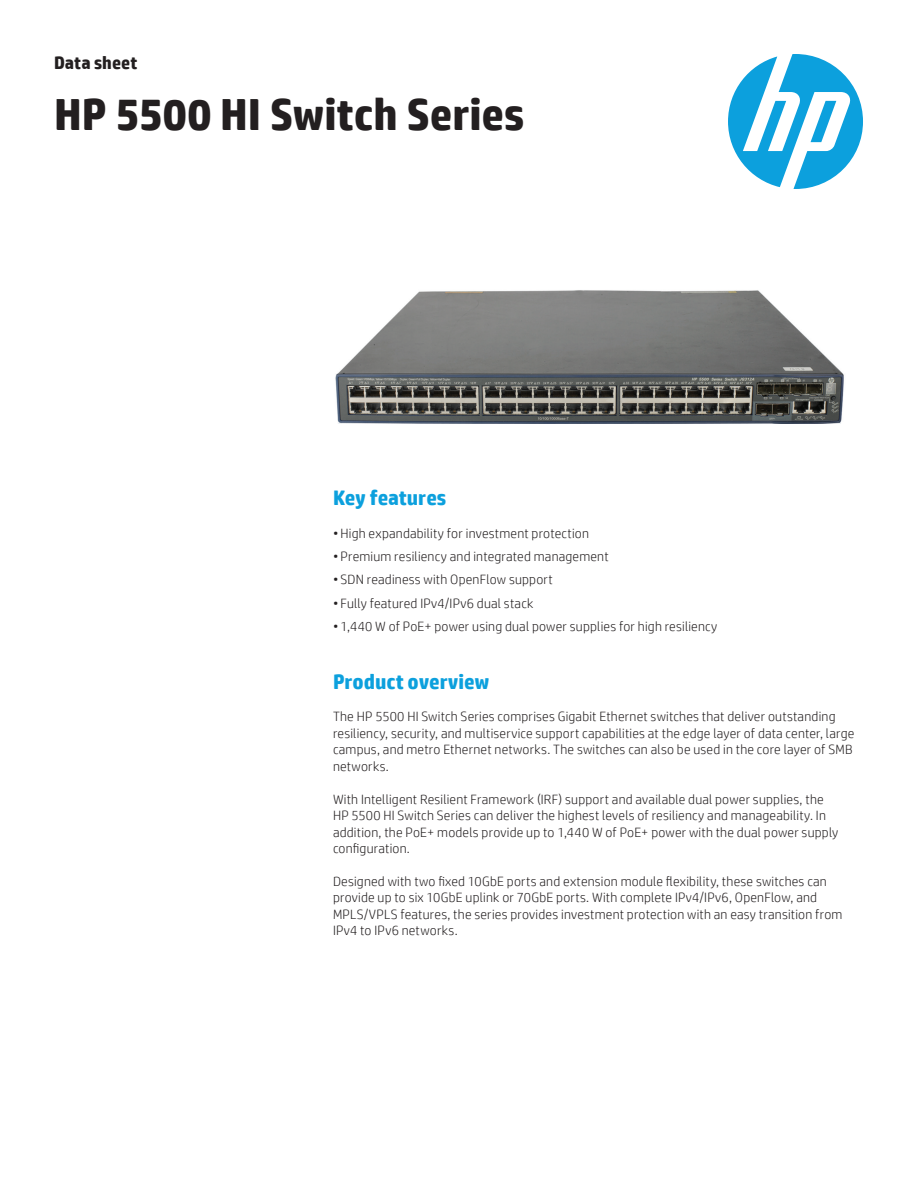
<style>
.page{position:relative;width:918px;height:1188px;background:#fff}
.page>*{position:absolute;margin:0;border:0;box-sizing:border-box;transform-origin:0 0}
.t1{font:700 45px "HP Simplified";color:#231f20}
.t2{font:700 21px "HP Simplified";letter-spacing:-.005em;color:#0ca0dd}
.t3{font:700 18px "HP Simplified";color:#231f20}
.t4{font:300 13.5px/16.5px "HP Simplified";letter-spacing:.015em;color:#231f20}
</style>
<div class="page">
<svg style="left:728px;top:54px;width:135px;height:135px"></svg>
<img style="left:335px;top:290px;width:509px;height:133px">
<h3 class="t3" style="left:54px;top:51px;width:85px">Data sheet</h3>
<h1 class="t1" style="left:54px;top:85px;width:472px">HP 5500 HI Switch Series</h1>
<h2 class="t2" style="left:333px;top:484px;width:115px">Key features</h2>
<p class="t4" style="left:333px;top:525px;width:257px">• High expandability for investment protection</p>
<p class="t4" style="left:333px;top:548px;width:277px">• Premium resiliency and integrated management</p>
<p class="t4" style="left:333px;top:571px;width:221px">• SDN readiness with OpenFlow support</p>
<p class="t4" style="left:333px;top:594px;width:202px">• Fully featured IPv4/IPv6 dual stack</p>
<p class="t4" style="left:333px;top:618px;width:386px">• 1,440 W of PoE+ power using dual power supplies for high resiliency</p>
<h2 class="t2" style="left:333px;top:668px;width:158px">Product overview</h2>
<p class="t4" style="left:333px;top:708px;width:523px">The HP 5500 HI Switch Series comprises Gigabit Ethernet switches that deliver outstanding resiliency, security, and multiservice support capabilities at the edge layer of data center, large campus, and metro Ethernet networks. The switches can also be used in the core layer of SMB networks.</p>
<p class="t4" style="left:333px;top:790px;width:507px">With Intelligent Resilient Framework (IRF) support and available dual power supplies, the HP 5500 HI Switch Series can deliver the highest levels of resiliency and manageability. In addition, the PoE+ models provide up to 1,440 W of PoE+ power with the dual power supply configuration.</p>
<p class="t4" style="left:333px;top:872px;width:511px">Designed with two fixed 10GbE ports and extension module flexibility, these switches can provide up to six 10GbE uplink or 70GbE ports. With complete IPv4/IPv6, OpenFlow, and MPLS/VPLS features, the series provides investment protection with an easy transition from IPv4 to IPv6 networks.</p>
</div>
